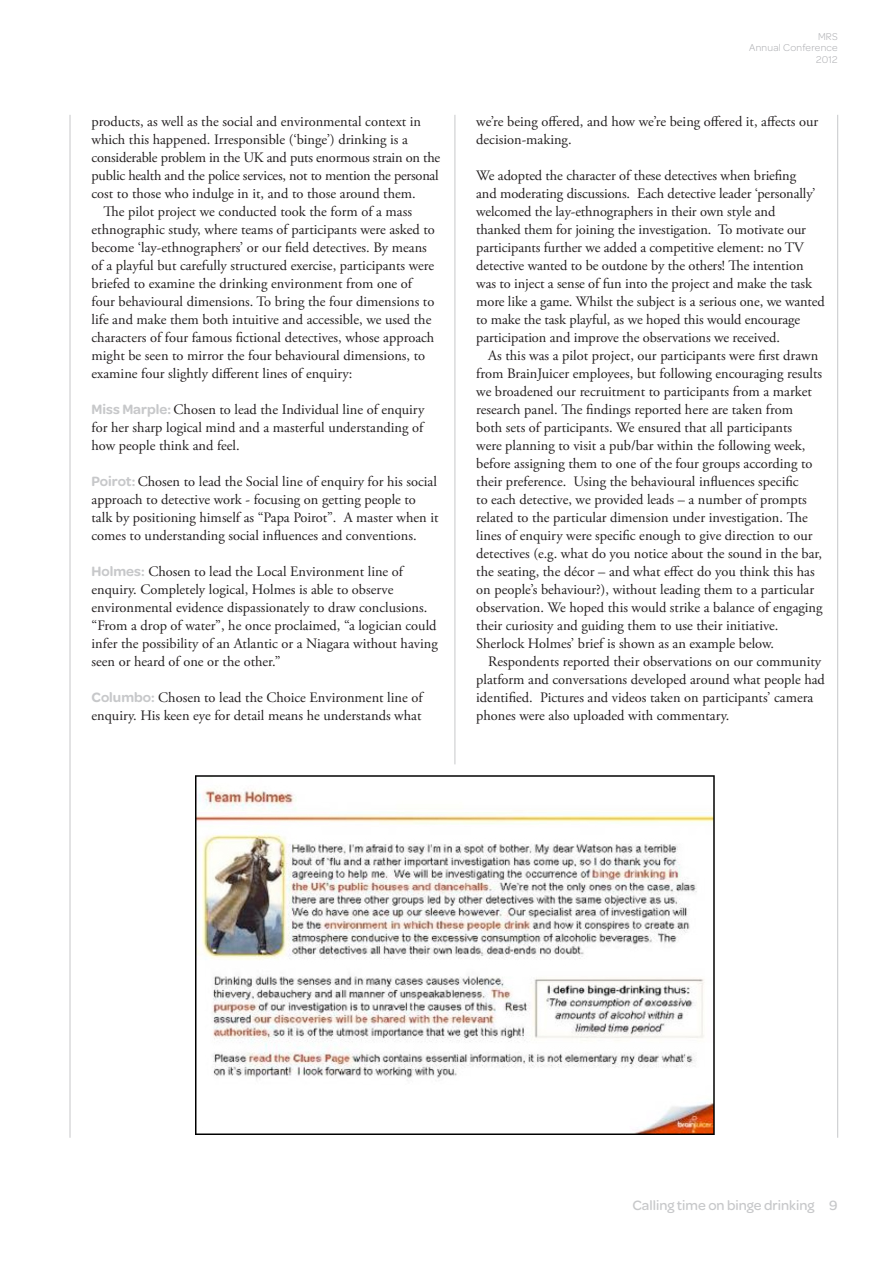
<style>
.page{position:relative;width:893px;height:1263px;background:#fff}
.page>*{position:absolute;margin:0;border:0;box-sizing:border-box;transform-origin:0 0}
.Body{font:14.4px/18px "Adobe Garamond Pro";color:#231f20}
.Body_no_indent{font:14.4px/18px "Adobe Garamond Pro";letter-spacing:-.005em;color:#231f20}
.t1{font:500 14.4px "Omnes";color:#c7c8ca}
.t2{font:300 10.5px/10.5px "Omnes";letter-spacing:.02em;color:#a8a9ad;text-align:right}
.s1{font-family:"Omnes";font-weight:600;color:#c7c8ca}
</style>
<div class="page">
<hr style="left:455px;top:115px;width:1px;height:649px;background:#c7c8ca">
<hr style="left:70px;top:115px;width:1px;height:1023px;background:#c7c8ca">
<hr style="left:837px;top:115px;width:1px;height:1023px;background:#c7c8ca">
<img style="left:195px;top:775px;width:520px;height:359px">
<p class="Body" style="left:92px;top:113px;width:350px">products, as well as the social and environmental context in which this happened. Irresponsible (‘binge’) drinking is a considerable problem in the UK and puts enormous strain on the public health and the police services, not to mention the personal cost to those who indulge in it, and to those around them.</p>
<p class="Body" style="left:92px;top:203px;width:345px;text-indent:12px">The pilot project we conducted took the form of a mass ethnographic study, where teams of participants were asked to become ‘lay-ethnographers’ or our field detectives. By means of a playful but carefully structured exercise, participants were briefed to examine the drinking environment from one of four behavioural dimensions. To bring the four dimensions to life and make them both intuitive and accessible, we used the characters of four famous fictional detectives, whose approach might be seen to mirror the four behavioural dimensions, to examine four slightly different lines of enquiry:</p>
<p class="Body" style="left:92px;top:401px;width:334px;text-align:justify"><span class="s1">Miss Marple:</span> Chosen to lead the Individual line of enquiry for her sharp logical mind and a masterful understanding of how people think and feel.</p>
<p class="Body" style="left:92px;top:473px;width:348px"><span class="s1">Poirot:</span> Chosen to lead the Social line of enquiry for his social approach to detective work - focusing on getting people to talk by positioning himself as “Papa Poirot”. A master when it comes to understanding social influences and conventions.</p>
<p class="Body" style="left:92px;top:563px;width:348px"><span class="s1">Holmes:</span> Chosen to lead the Local Environment line of enquiry. Completely logical, Holmes is able to observe environmental evidence dispassionately to draw conclusions. “From a drop of water”, he once proclaimed, “a logician could infer the possibility of an Atlantic or a Niagara without having seen or heard of one or the other.”</p>
<p class="Body" style="left:92px;top:689px;width:332px"><span class="s1">Columbo:</span> Chosen to lead the Choice Environment line of enquiry. His keen eye for detail means he understands what</p>
<p class="t2" style="left:749px;top:31px;width:90px">MRS<br>Annual Conference</p>
<p class="t2" style="left:816px;top:54px;width:23px">2012</p>
<p class="Body" style="left:476px;top:113px;width:344px">we’re being offered, and how we’re being offered it, affects our decision-making.</p>
<p class="Body_no_indent" style="left:476px;top:167px;width:350px">We adopted the character of these detectives when briefing<br>and moderating discussions. Each detective leader ‘personally’ welcomed the lay-ethnographers in their own style and<br>thanked them for joining the investigation. To motivate our participants further we added a competitive element: no TV detective wanted to be outdone by the others! The intention was to inject a sense of fun into the project and make the task more like a game. Whilst the subject is a serious one, we wanted to make the task playful, as we hoped this would encourage participation and improve the observations we received.</p>
<p class="Body" style="left:476px;top:347px;width:348px;text-indent:12px">As this was a pilot project, our participants were first drawn from BrainJuicer employees, but following encouraging results we broadened our recruitment to participants from a market research panel. The findings reported here are taken from both sets of participants. We ensured that all participants<br>were planning to visit a pub/bar within the following week, before assigning them to one of the four groups according to their preference. Using the behavioural influences specific<br>to each detective, we provided leads – a number of prompts related to the particular dimension under investigation. The lines of enquiry were specific enough to give direction to our detectives (e.g. what do you notice about the sound in the bar, the seating, the décor – and what effect do you think this has on people’s behaviour?), without leading them to a particular observation. We hoped this would strike a balance of engaging their curiosity and guiding them to use their initiative.<br>Sherlock Holmes’ brief is shown as an example below.</p>
<p class="Body" style="left:476px;top:653px;width:350px;text-indent:12px">Respondents reported their observations on our community platform and conversations developed around what people had identified. Pictures and videos taken on participants’ camera phones were also uploaded with commentary.</p>
<p class="t1" style="left:632px;top:1195px;width:207px">Calling time on binge drinking 9</p>
</div>
